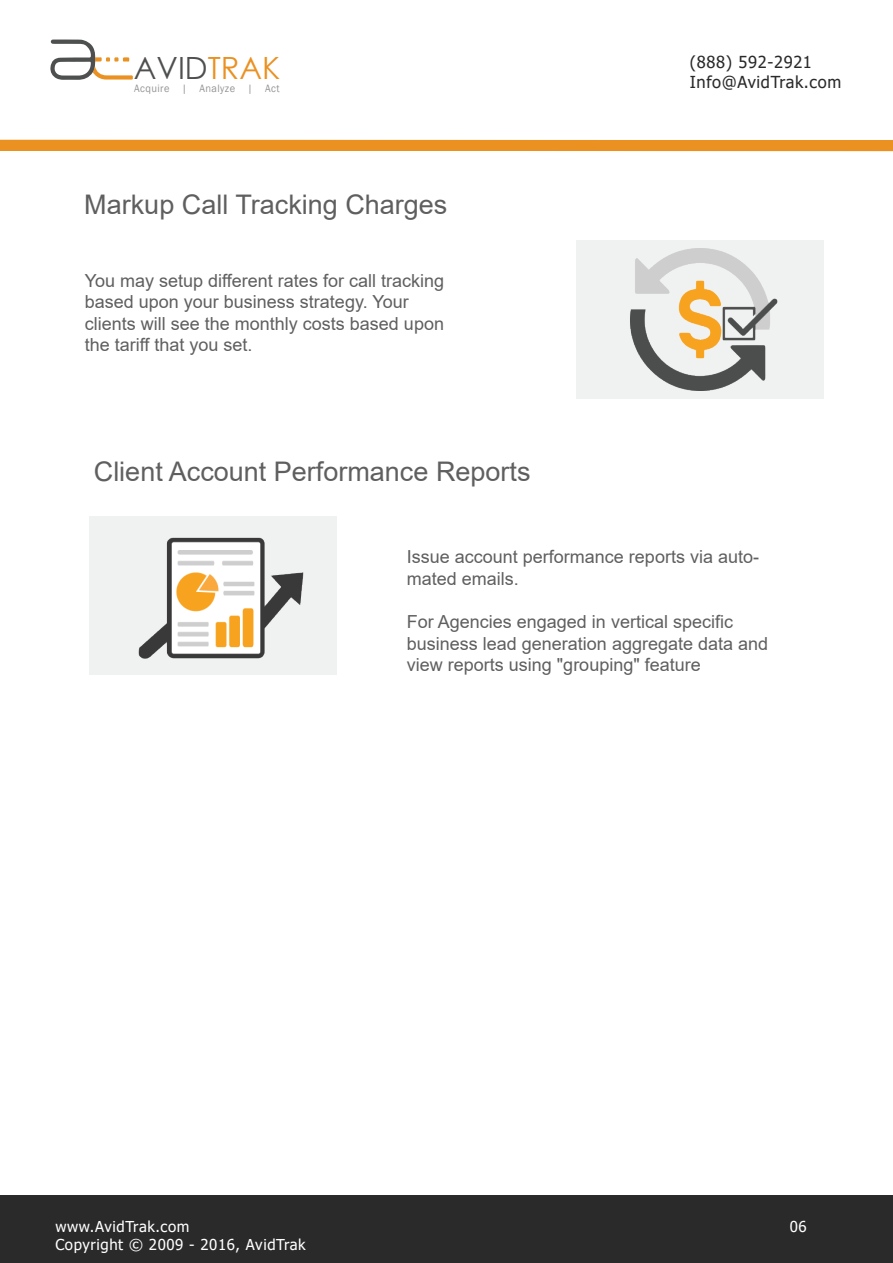
<style>
.page{position:relative;width:893px;height:1263px;background:#fff}
.page>*{position:absolute;margin:0;border:0;box-sizing:border-box;transform-origin:0 0}
.t1{font:30.6px "Century Gothic";color:#4e4f4f}
.t2{font:27px "Arial";color:#5e5f5e}
.t3{font:18px/21.6px "Arial";color:#5e5f5e}
.t4{font:16.5px/19.8px "Tahoma";letter-spacing:.04em;color:#292a29}
.t5{font:15px "Tahoma";letter-spacing:.04em;color:#fff}
.t6{font:10.95px "Franklin Gothic";letter-spacing:.04em;color:#959494;scale:.95 1}
.s1{color:#ea9122}
</style>
<div class="page">
<svg style="left:50px;top:39px;width:83px;height:41px"></svg>
<div style="left:0;top:1195px;width:893px;height:68px;background:#292a29"></div>
<div style="left:0;top:140px;width:893px;height:11px;background:#ea9122"></div>
<div style="left:89px;top:517px;width:248px;height:158px;background:#f0f1f1"></div>
<div style="left:576px;top:240px;width:248px;height:158px;background:#f0f1f1"></div>
<img style="left:630px;top:248px;width:148px;height:143px">
<img style="left:138px;top:537px;width:166px;height:122px">
<h1 class="t1" style="left:134px;top:47px;width:148px">AVID<span class="s1">TRAK</span></h1>
<p class="t6" style="left:134px;top:81px;width:155px">Acquire | Analyze | Act</p>
<h2 class="t2" style="left:84px;top:185px;width:365px">Markup Call Tracking Charges</h2>
<p class="t3" style="left:85px;top:269px;width:361px">You may setup different rates for call tracking based upon your business strategy. Your clients will see the monthly costs based upon the tariff that you set.</p>
<h2 class="t2" style="left:94px;top:453px;width:438px">Client Account Performance Reports</h2>
<p class="t4" style="left:690px;top:53px;width:153px">(888) 592-2921<br>Info@AvidTrak.com</p>
<p class="t3" style="left:407px;top:546px;width:354px">Issue account performance reports via auto&shy;mated emails.</p>
<p class="t3" style="left:407px;top:611px;width:363px">For Agencies engaged in vertical specific business lead generation aggregate data and view reports using "grouping" feature</p>
<p class="t5" style="left:55px;top:1216px;width:136px">www.AvidTrak.com</p>
<p class="t5" style="left:790px;top:1216px;width:18px">06</p>
<p class="t5" style="left:55px;top:1234px;width:252px">Copyright © 2009 - 2016, AvidTrak</p>
</div>
